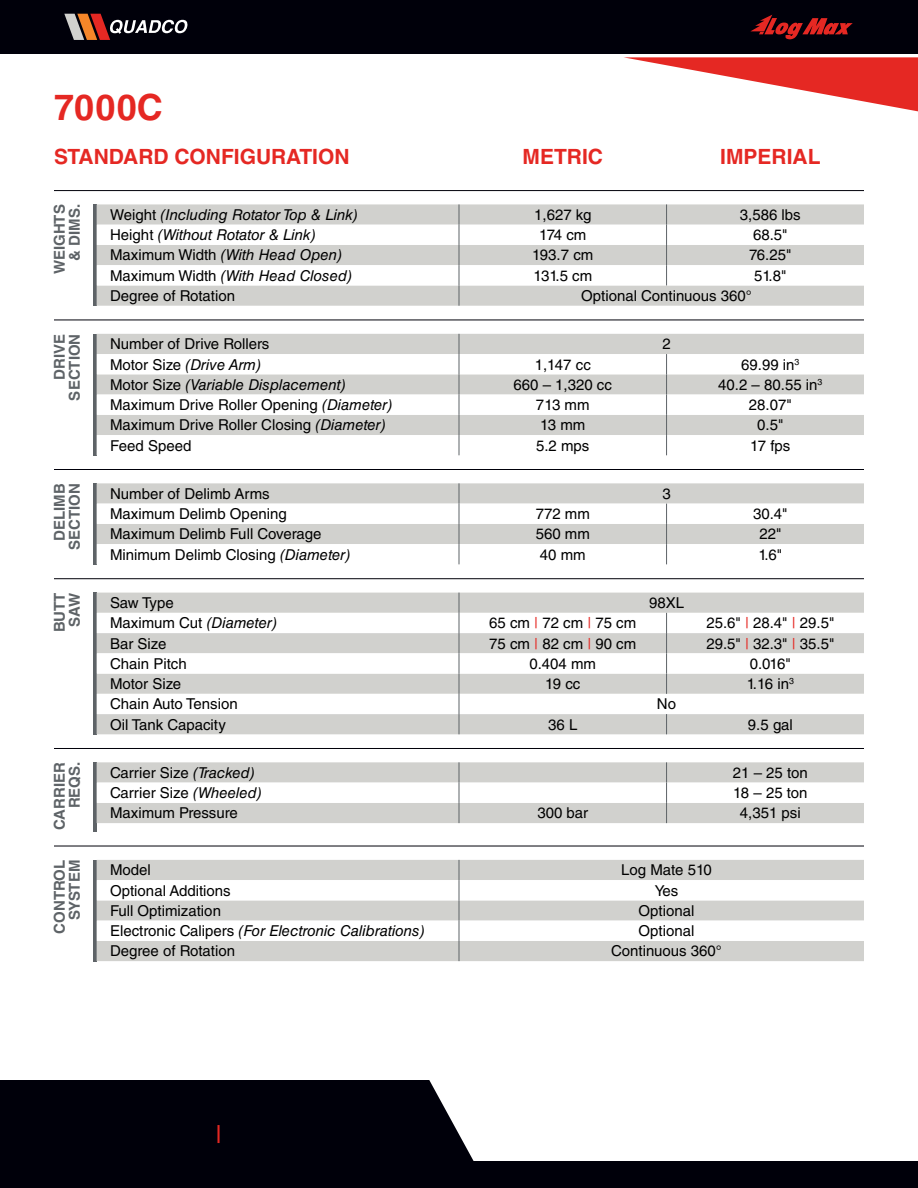
<style>
.page{position:relative;width:918px;height:1188px;background:#fff}
.page>*{position:absolute;margin:0;border:0;box-sizing:border-box;transform-origin:0 0}
.t1{font:700 36px "Helvetica LT Std";letter-spacing:.02em;color:#e52823}
.t2{font:700 21px "Helvetica LT Std";color:#e52823}
.t3{font:700 18px "Helvetica LT Std";color:#e52823}
.t4{font:15px "Helvetica LT Std";color:#000}
.t5{font:italic 15px "Helvetica LT Std";color:#000}
.t6{font:700 15px/15px "Helvetica LT Std";color:#5e6367;text-align:right}
.s1{font-style:normal}
.s2{font-style:italic}
.s3{color:#e52823}
</style>
<div class="page">
<div style="left:0;top:0;width:918px;height:54px;background:#00000a"></div>
<svg style="left:624px;top:57px;width:294px;height:55px"></svg>
<svg style="left:64px;top:14px;width:124px;height:26px"></svg>
<svg style="left:750px;top:15px;width:103px;height:24px"></svg>
<div style="left:0;top:1161px;width:918px;height:27px;background:#00000a"></div>
<div style="left:0;top:1080px;width:474px;height:81px;background:#00000a"></div>
<hr style="left:54px;top:190px;width:810px;height:1px;background:#00000a">
<hr style="left:54px;top:320px;width:810px;height:1px;background:#00000a">
<hr style="left:54px;top:469px;width:810px;height:1px;background:#00000a">
<hr style="left:54px;top:578px;width:810px;height:1px;background:#00000a">
<hr style="left:54px;top:748px;width:810px;height:1px;background:#00000a">
<hr style="left:54px;top:846px;width:810px;height:1px;background:#00000a">
<svg style="left:93px;top:204px;width:4px;height:102px"></svg>
<svg style="left:93px;top:860px;width:4px;height:101px"></svg>
<svg style="left:93px;top:334px;width:4px;height:122px"></svg>
<svg style="left:93px;top:483px;width:4px;height:82px"></svg>
<svg style="left:93px;top:762px;width:4px;height:70px"></svg>
<svg style="left:93px;top:593px;width:4px;height:142px"></svg>
<svg style="left:97px;top:204px;width:767px;height:102px;fill:#d1d1ce"></svg>
<svg style="left:97px;top:225px;width:767px;height:60px"></svg>
<svg style="left:666px;top:204px;width:1px;height:81px"></svg>
<svg style="left:459px;top:204px;width:1px;height:102px"></svg>
<div style="left:97px;top:860px;width:767px;height:101px;background:#d1d1ce"></div>
<svg style="left:97px;top:880px;width:767px;height:61px"></svg>
<svg style="left:459px;top:860px;width:1px;height:101px"></svg>
<div style="left:97px;top:334px;width:767px;height:20px;background:#d1d1ce"></div>
<svg style="left:97px;top:354px;width:767px;height:101px"></svg>
<svg style="left:459px;top:334px;width:1px;height:121px"></svg>
<svg style="left:666px;top:354px;width:1px;height:101px"></svg>
<svg style="left:97px;top:483px;width:767px;height:21px;fill:#d1d1ce"></svg>
<svg style="left:97px;top:504px;width:767px;height:60px"></svg>
<svg style="left:459px;top:483px;width:1px;height:81px"></svg>
<svg style="left:666px;top:504px;width:1px;height:60px"></svg>
<svg style="left:97px;top:762px;width:767px;height:61px"></svg>
<div style="left:97px;top:593px;width:767px;height:141px;background:#d1d1ce"></div>
<svg style="left:97px;top:613px;width:767px;height:101px"></svg>
<svg style="left:666px;top:613px;width:1px;height:81px"></svg>
<svg style="left:459px;top:593px;width:1px;height:141px"></svg>
<svg style="left:666px;top:714px;width:1px;height:20px"></svg>
<h1 class="t1" style="left:54px;top:86px;width:110px">7000C</h1>
<h2 class="t2" style="left:54px;top:143px;width:297px">STANDARD CONFIGURATION</h2>
<h2 class="t2" style="left:523px;top:143px;width:82px">METRIC</h2>
<h2 class="t2" style="left:720px;top:143px;width:102px">IMPERIAL</h2>
<p class="t6" style="left:52px;top:274px;width:72px;rotate:-90deg">WEIGHTS &amp; DIMS.</p>
<p class="t6" style="left:52px;top:401px;width:68px;rotate:-90deg">DRIVE<br>SECTION</p>
<p class="t6" style="left:52px;top:550px;width:68px;rotate:-90deg">DELIMB<br>SECTION</p>
<p class="t6" style="left:52px;top:632px;width:41px;text-align:center;rotate:-90deg">BUTT<br>SAW</p>
<p class="t6" style="left:52px;top:830px;width:70px;rotate:-90deg">CARRIER<br>REQS.</p>
<p class="t6" style="left:52px;top:934px;width:75px;rotate:-90deg">CONTROL<br>SYSTEM</p>
<p class="t5" style="left:110px;top:206px;width:249px"><span class="s1">Weight</span> (Including Rotator Top &amp; Link)</p>
<p class="t4" style="left:534px;top:206px;width:59px">1,627 kg</p>
<p class="t4" style="left:740px;top:206px;width:62px">3,586 lbs</p>
<p class="t5" style="left:110px;top:226px;width:207px"><span class="s1">Height</span> (Without Rotator &amp; Link)</p>
<p class="t4" style="left:539px;top:226px;width:49px">174 cm</p>
<p class="t4" style="left:753px;top:226px;width:36px">68.5"</p>
<p class="t5" style="left:110px;top:246px;width:234px"><span class="s1">Maximum Width</span> (With Head Open)</p>
<p class="t4" style="left:532px;top:246px;width:63px">193.7 cm</p>
<p class="t4" style="left:749px;top:246px;width:44px">76.25"</p>
<p class="t5" style="left:110px;top:267px;width:244px"><span class="s1">Maximum Width</span> (With Head Closed)</p>
<p class="t4" style="left:533px;top:267px;width:60px">131.5 cm</p>
<p class="t4" style="left:754px;top:267px;width:34px">51.8"</p>
<p class="t4" style="left:110px;top:287px;width:126px">Degree of Rotation</p>
<p class="t4" style="left:581px;top:287px;width:172px">Optional Continuous 360°</p>
<p class="t4" style="left:110px;top:335px;width:161px">Number of Drive Rollers</p>
<p class="t4" style="left:662px;top:335px;width:10px">2</p>
<p class="t5" style="left:110px;top:356px;width:153px"><span class="s1">Motor Size</span> (Drive Arm)</p>
<p class="t4" style="left:535px;top:356px;width:58px">1,147 cc</p>
<p class="t4" style="left:741px;top:356px;width:60px">69.99 in<sup>3</sup></p>
<p class="t5" style="left:110px;top:376px;width:237px"><span class="s1">Motor Size</span> (Variable Displacement)</p>
<p class="t4" style="left:514px;top:376px;width:100px">660 – 1,320 cc</p>
<p class="t4" style="left:718px;top:376px;width:106px">40.2 – 80.55 in<sup>3</sup></p>
<p class="t4" style="left:110px;top:396px;width:284px">Maximum Drive Roller Opening <span class="s2">(Diameter)</span></p>
<p class="t4" style="left:536px;top:396px;width:55px">713 mm</p>
<p class="t4" style="left:749px;top:396px;width:44px">28.07"</p>
<p class="t4" style="left:110px;top:416px;width:277px">Maximum Drive Roller Closing <span class="s2">(Diameter)</span></p>
<p class="t4" style="left:540px;top:416px;width:47px">13 mm</p>
<p class="t4" style="left:757px;top:416px;width:28px">0.5"</p>
<p class="t4" style="left:110px;top:437px;width:83px">Feed Speed</p>
<p class="t4" style="left:536px;top:437px;width:55px">5.2 mps</p>
<p class="t4" style="left:750px;top:437px;width:42px">17 fps</p>
<p class="t4" style="left:110px;top:485px;width:161px">Number of Delimb Arms</p>
<p class="t4" style="left:662px;top:485px;width:10px">3</p>
<p class="t4" style="left:110px;top:505px;width:178px">Maximum Delimb Opening</p>
<p class="t4" style="left:536px;top:505px;width:56px">772 mm</p>
<p class="t4" style="left:753px;top:505px;width:36px">30.4"</p>
<p class="t4" style="left:110px;top:525px;width:213px">Maximum Delimb Full Coverage</p>
<p class="t4" style="left:536px;top:525px;width:56px">560 mm</p>
<p class="t4" style="left:759px;top:525px;width:24px">22"</p>
<p class="t4" style="left:110px;top:546px;width:242px">Minimum Delimb Closing <span class="s2">(Diameter)</span></p>
<p class="t4" style="left:540px;top:546px;width:47px">40 mm</p>
<p class="t4" style="left:758px;top:546px;width:25px">1.6"</p>
<p class="t4" style="left:110px;top:594px;width:65px">Saw Type</p>
<p class="t4" style="left:649px;top:594px;width:37px">98XL</p>
<p class="t4" style="left:110px;top:614px;width:169px">Maximum Cut <span class="s2">(Diameter)</span></p>
<p class="t4" style="left:489px;top:614px;width:149px">65 cm <span class="s3">|</span> 72 cm <span class="s3">|</span> 75 cm</p>
<p class="t4" style="left:706px;top:614px;width:130px">25.6" <span class="s3">|</span> 28.4" <span class="s3">|</span> 29.5"</p>
<p class="t4" style="left:110px;top:635px;width:58px">Bar Size</p>
<p class="t4" style="left:489px;top:635px;width:149px">75 cm <span class="s3">|</span> 82 cm <span class="s3">|</span> 90 cm</p>
<p class="t4" style="left:706px;top:635px;width:130px">29.5" <span class="s3">|</span> 32.3" <span class="s3">|</span> 35.5"</p>
<p class="t4" style="left:110px;top:655px;width:78px">Chain Pitch</p>
<p class="t4" style="left:529px;top:655px;width:68px">0.404 mm</p>
<p class="t4" style="left:750px;top:655px;width:43px">0.016"</p>
<p class="t4" style="left:110px;top:675px;width:73px">Motor Size</p>
<p class="t4" style="left:545px;top:675px;width:37px">19 cc</p>
<p class="t4" style="left:747px;top:675px;width:49px">1.16 in<sup>3</sup></p>
<p class="t4" style="left:110px;top:695px;width:129px">Chain Auto Tension</p>
<p class="t4" style="left:657px;top:695px;width:21px">No</p>
<p class="t4" style="left:110px;top:716px;width:117px">Oil Tank Capacity</p>
<p class="t4" style="left:548px;top:716px;width:31px">36 L</p>
<p class="t4" style="left:748px;top:716px;width:46px">9.5 gal</p>
<p class="t4" style="left:110px;top:764px;width:146px">Carrier Size <span class="s2">(Tracked)</span></p>
<p class="t4" style="left:733px;top:764px;width:76px">21 – 25 ton</p>
<p class="t4" style="left:110px;top:784px;width:153px">Carrier Size <span class="s2">(Wheeled)</span></p>
<p class="t4" style="left:733px;top:784px;width:76px">18 – 25 ton</p>
<p class="t4" style="left:110px;top:804px;width:129px">Maximum Pressure</p>
<p class="t4" style="left:537px;top:804px;width:52px">300 bar</p>
<p class="t4" style="left:740px;top:804px;width:62px">4,351 psi</p>
<p class="t4" style="left:110px;top:861px;width:42px">Model</p>
<p class="t4" style="left:621px;top:861px;width:92px">Log Mate 510</p>
<p class="t4" style="left:110px;top:882px;width:122px">Optional Additions</p>
<p class="t4" style="left:655px;top:882px;width:25px">Yes</p>
<p class="t4" style="left:110px;top:902px;width:112px">Full Optimization</p>
<p class="t4" style="left:639px;top:902px;width:57px">Optional</p>
<p class="t5" style="left:110px;top:922px;width:316px"><span class="s1">Electronic Calipers</span> (For Electronic Calibrations)</p>
<p class="t4" style="left:639px;top:922px;width:57px">Optional</p>
<p class="t4" style="left:110px;top:942px;width:126px">Degree of Rotation</p>
<p class="t4" style="left:611px;top:942px;width:112px">Continuous 360°</p>
<p class="t3" style="left:216px;top:1122px;width:7px">|</p>
</div>
